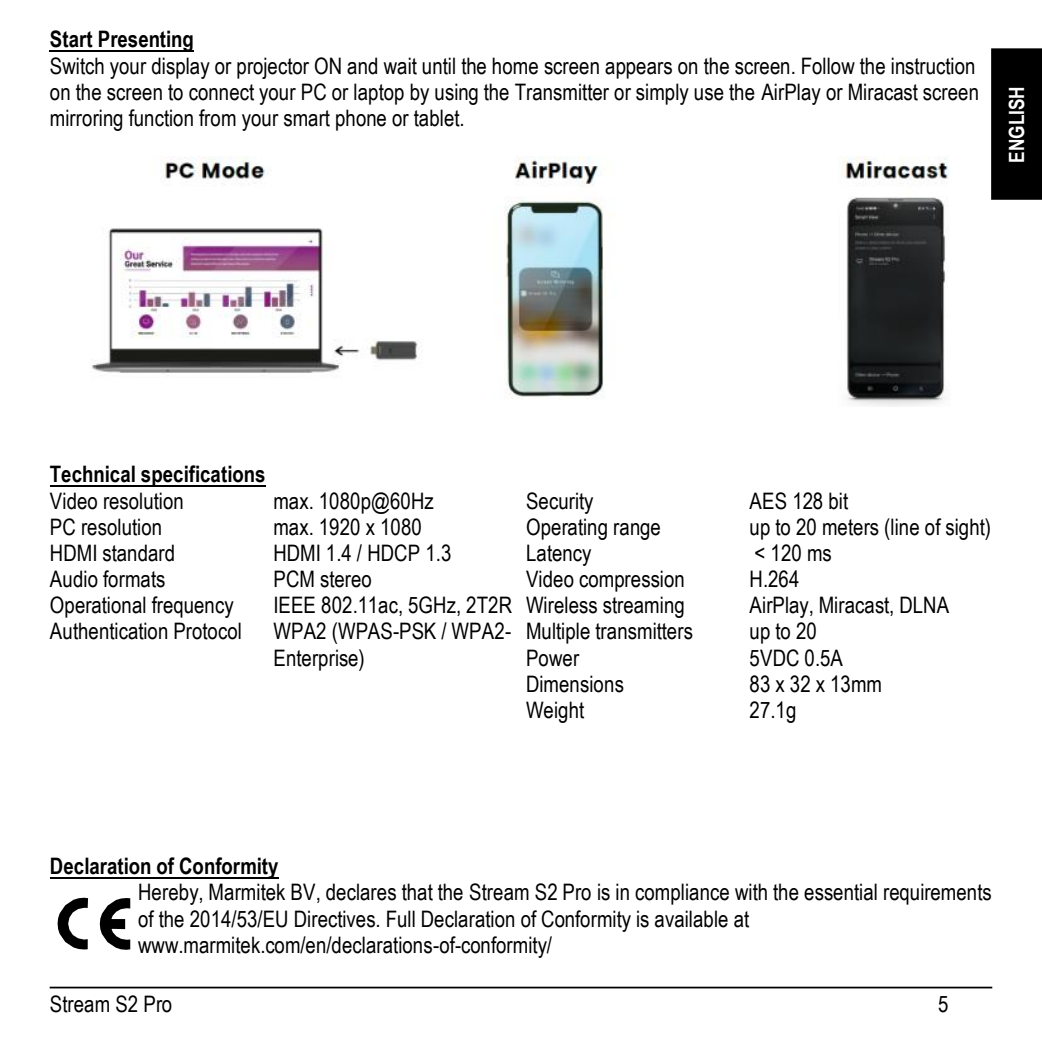
<style>
.page{position:relative;width:1042px;height:1042px;background:#fff}
.page>*{position:absolute;margin:0;border:0;box-sizing:border-box;transform-origin:0 0}
.t1{font:22.75px/25.9px "Arial Narrow";letter-spacing:.005em;color:#000}
.t2{font:700 22.75px "Arial Narrow";color:#000}
.t3{font:700 21px "Arial Narrow";letter-spacing:-.005em;color:#fff}
</style>
<div class="page">
<div style="left:991px;top:48px;width:51px;height:152px;background:#000"></div>
<hr style="left:50px;top:986px;width:942px;height:2px;background:#000">
<hr style="left:50px;top:50px;width:144px;height:2px;background:#000">
<hr style="left:50px;top:485px;width:216px;height:1px;background:#000">
<hr style="left:50px;top:877px;width:229px;height:1px;background:#000">
<img style="left:92px;top:157px;width:857px;height:249px">
<svg style="left:100px;top:898px;width:30px;height:52px"></svg>
<svg style="left:58px;top:897px;width:30px;height:52px"></svg>
<p class="t2" style="left:50px;top:22px;width:145px">Start Presenting</p>
<p class="t1" style="left:50px;top:52px;width:930px">Switch your display or projector ON and wait until the home screen appears on the screen. Follow the instruction on the screen to connect your PC or laptop by using the Transmitter or simply use the AirPlay or Miracast screen mirroring function from your smart phone or tablet.</p>
<p class="t3" style="left:1000px;top:162px;width:78px;rotate:-90deg">ENGLISH</p>
<p class="t2" style="left:50px;top:457px;width:217px">Technical specifications</p>
<p class="t1" style="left:50px;top:487px;width:135px">Video resolution</p>
<p class="t1" style="left:273px;top:487px;width:162px">max. 1080p@60Hz</p>
<p class="t1" style="left:50px;top:513px;width:114px">PC resolution</p>
<p class="t1" style="left:273px;top:513px;width:150px">max. 1920 x 1080</p>
<p class="t1" style="left:50px;top:539px;width:127px">HDMI standard</p>
<p class="t1" style="left:273px;top:539px;width:180px">HDMI 1.4 / HDCP 1.3</p>
<p class="t1" style="left:50px;top:565px;width:117px">Audio formats</p>
<p class="t1" style="left:273px;top:565px;width:100px">PCM stereo</p>
<p class="t1" style="left:50px;top:591px;width:185px">Operational frequency</p>
<p class="t1" style="left:273px;top:591px;width:240px">IEEE 802.11ac, 5GHz, 2T2R</p>
<p class="t1" style="left:50px;top:617px;width:193px">Authentication Protocol</p>
<p class="t1" style="left:273px;top:617px;width:239px">WPA2 (WPAS-PSK / WPA2-<br>Enterprise)</p>
<p class="t1" style="left:526px;top:487px;width:69px">Security</p>
<p class="t1" style="left:749px;top:487px;width:100px">AES 128 bit</p>
<p class="t1" style="left:526px;top:513px;width:136px">Operating range</p>
<p class="t1" style="left:749px;top:513px;width:243px">up to 20 meters (line of sight)</p>
<p class="t1" style="left:526px;top:539px;width:67px">Latency</p>
<p class="t1" style="left:754px;top:539px;width:79px">&lt; 120 ms</p>
<p class="t1" style="left:526px;top:565px;width:160px">Video compression</p>
<p class="t1" style="left:749px;top:565px;width:51px">H.264</p>
<p class="t1" style="left:526px;top:591px;width:160px">Wireless streaming</p>
<p class="t1" style="left:749px;top:591px;width:201px">AirPlay, Miracast, DLNA</p>
<p class="t1" style="left:526px;top:617px;width:168px">Multiple transmitters</p>
<p class="t1" style="left:749px;top:617px;width:69px">up to 20</p>
<p class="t1" style="left:526px;top:644px;width:55px">Power</p>
<p class="t1" style="left:749px;top:644px;width:95px">5VDC 0.5A</p>
<p class="t1" style="left:526px;top:670px;width:99px">Dimensions</p>
<p class="t1" style="left:749px;top:670px;width:134px">83 x 32 x 13mm</p>
<p class="t1" style="left:526px;top:696px;width:60px">Weight</p>
<p class="t1" style="left:749px;top:696px;width:48px">27.1g</p>
<p class="t2" style="left:50px;top:849px;width:230px">Declaration of Conformity</p>
<p class="t1" style="left:138px;top:878px;width:855px">Hereby, Marmitek BV, declares that the Stream S2 Pro is in compliance with the essential requirements of the 2014/53/EU Directives. Full Declaration of Conformity is available at www.marmitek.com/en/declarations-of-conformity/</p>
<p class="t1" style="left:50px;top:990px;width:124px">Stream S2 Pro</p>
<p class="t1" style="left:938px;top:990px;width:12px">5</p>
</div>
